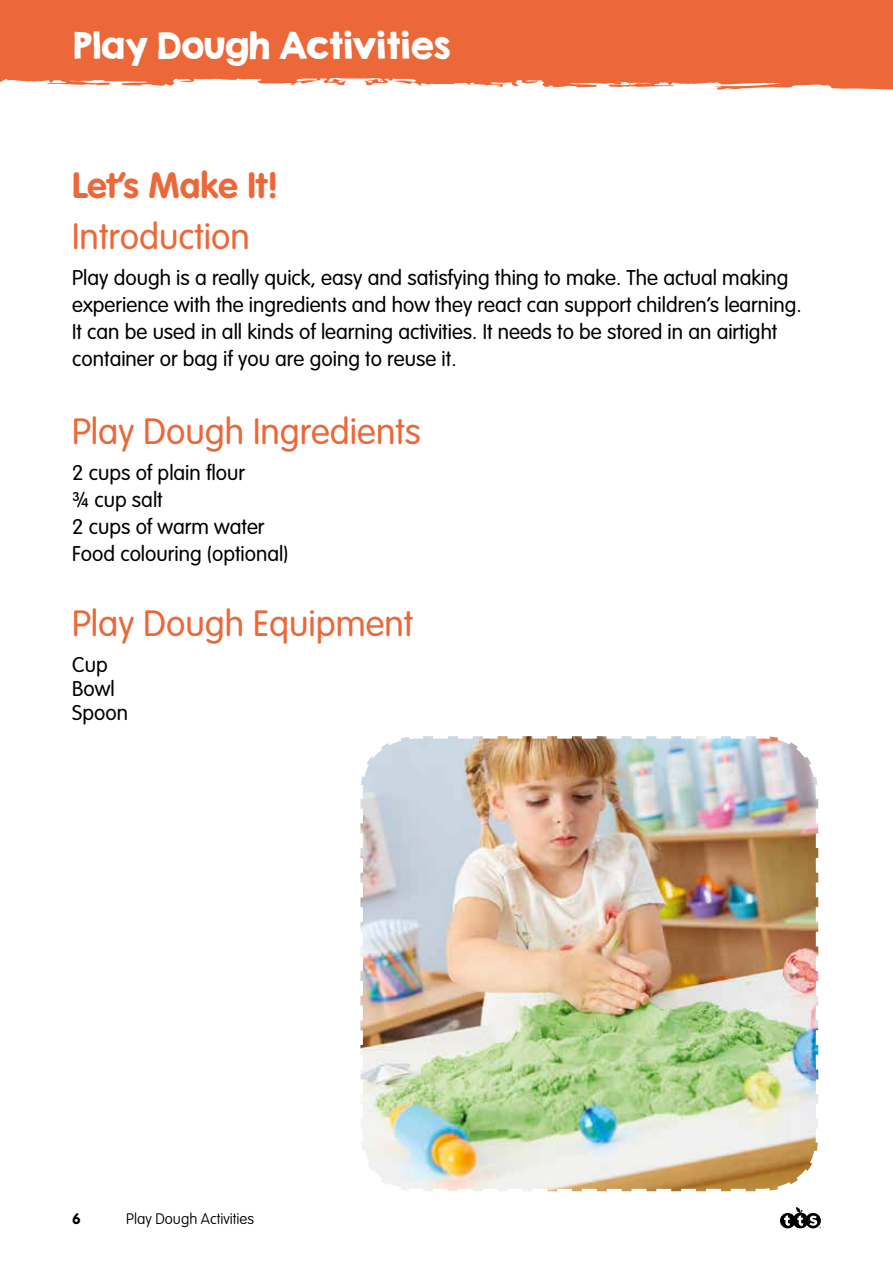
<style>
.page{position:relative;width:893px;height:1263px;background:#fff}
.page>*{position:absolute;margin:0;border:0;box-sizing:border-box;transform-origin:0 0}
.t1{font:300 36px "VAG Rounded Std";color:#ec6839}
.t2{font:700 36px "VAG Rounded Std";color:#ec6839}
.t3{font:33px "KG Second Chances Solid";color:#fff}
.t4{font:300 21px/27px "VAG Rounded Std";color:#000}
.t5{font:100 15px "VAG Rounded Std";color:#000}
.t6{font:700 15px "VAG Rounded Std";color:#000}
</style>
<div class="page">
<svg style="left:0;top:0;width:893px;height:90px;background:#ed7247"></svg>
<img style="left:360px;top:736px;width:459px;height:456px">
<svg style="left:780px;top:1207px;width:41px;height:21px"></svg>
<h2 class="t3" style="left:73px;top:24px;width:378px">Play Dough Activities</h2>
<h1 class="t2" style="left:72px;top:164px;width:208px">Let’s Make It!</h1>
<h1 class="t1" style="left:72px;top:216px;width:179px">Introduction</h1>
<p class="t4" style="left:72px;top:265px;width:731px">Play dough is a really quick, easy and satisfying thing to make. The actual making experience with the ingredients and how they react can support children’s learning.<br>It can be used in all kinds of learning activities. It needs to be stored in an airtight container or bag if you are going to reuse it.</p>
<h1 class="t1" style="left:72px;top:411px;width:350px">Play Dough Ingredients</h1>
<p class="t4" style="left:72px;top:460px;width:218px">2 cups of plain flour<br>¾ cup salt<br>2 cups of warm water<br>Food colouring (optional)</p>
<h1 class="t1" style="left:72px;top:603px;width:343px">Play Dough Equipment</h1>
<p class="t4" style="left:72px;top:653px;width:57px;line-height:24px">Cup<br>Bowl<br>Spoon</p>
<p class="t6" style="left:72px;top:1209px;width:10px">6</p>
<p class="t5" style="left:126px;top:1210px;width:129px">Play Dough Activities</p>
</div>
